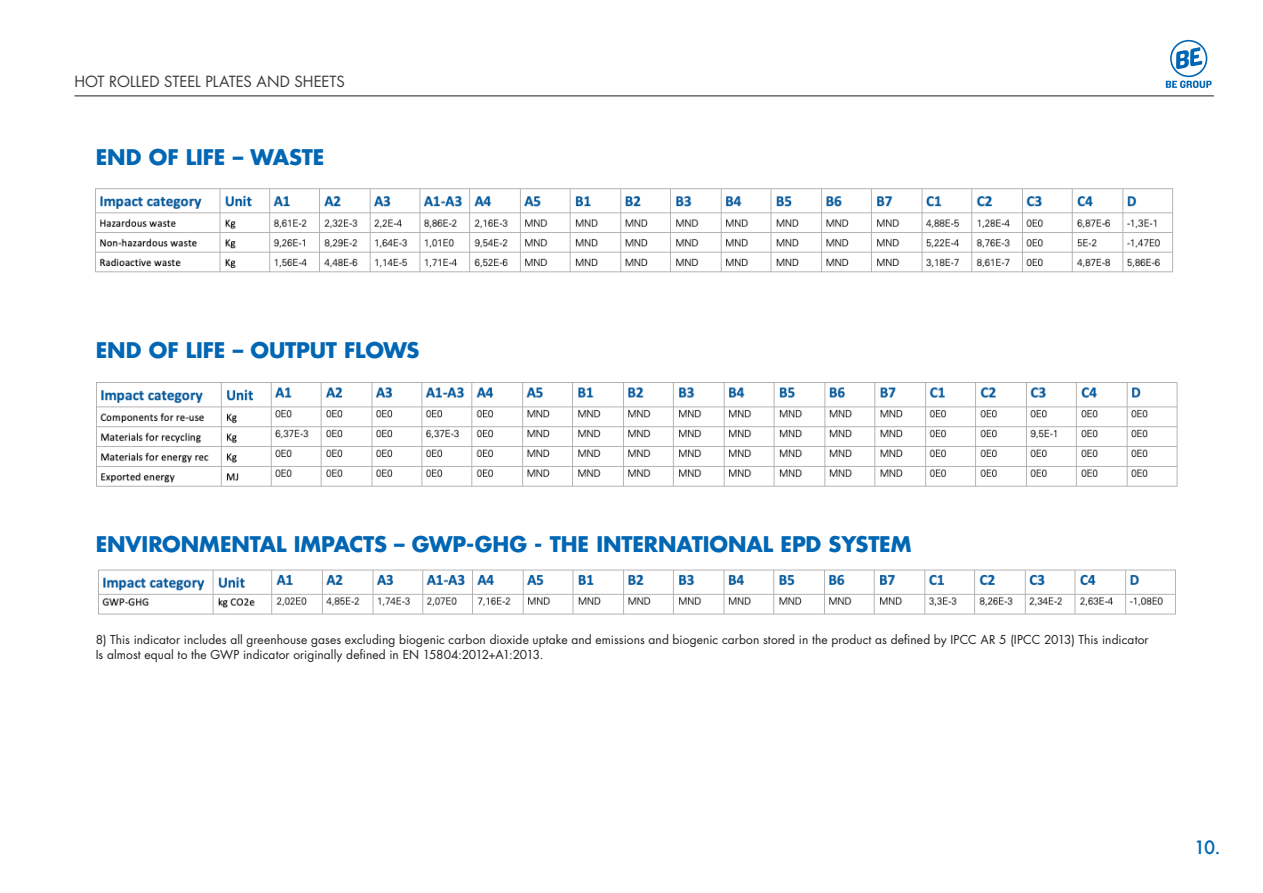
<style>
.page{position:relative;width:1263px;height:893px;background:#fff}
.page>*{position:absolute;margin:0;border:0;box-sizing:border-box;transform-origin:0 0}
.t1{font:700 21px "Futura";letter-spacing:-.005em;color:#0166b3}
.t2{font:500 18px "Futura";color:#0166b3}
.t3{font:15px "Futura";color:#3c3c3d}
.t4{font:12px/15px "Futura";letter-spacing:.01em;color:#231f20}
</style>
<div class="page">
<svg style="left:1166px;top:40px;width:45px;height:48px"></svg>
<hr style="left:74px;top:96px;width:1140px;height:1px;background:#231f20">
<img style="left:95px;top:188px;width:1078px;height:85px">
<img style="left:96px;top:382px;width:1082px;height:105px">
<img style="left:98px;top:569px;width:1078px;height:46px">
<p class="t3" style="left:74px;top:72px;width:272px">HOT ROLLED STEEL PLATES AND SHEETS</p>
<p class="t1" style="left:96px;top:142px;width:230px">END OF LIFE – WASTE</p>
<p class="t1" style="left:96px;top:336px;width:325px">END OF LIFE – OUTPUT FLOWS</p>
<p class="t1" style="left:96px;top:529px;width:817px">ENVIRONMENTAL IMPACTS – GWP-GHG - THE INTERNATIONAL EPD SYSTEM</p>
<p class="t4" style="left:96px;top:632px;width:1054px">8) This indicator includes all greenhouse gases excluding biogenic carbon dioxide uptake and emissions and biogenic carbon stored in the product as defined by IPCC AR 5 (IPCC 2013) This indicator<br>Is almost equal to the GWP indicator originally defined in EN 15804:2012+A1:2013.</p>
<p class="t2" style="left:1194px;top:835px;width:28px">10.</p>
</div>
